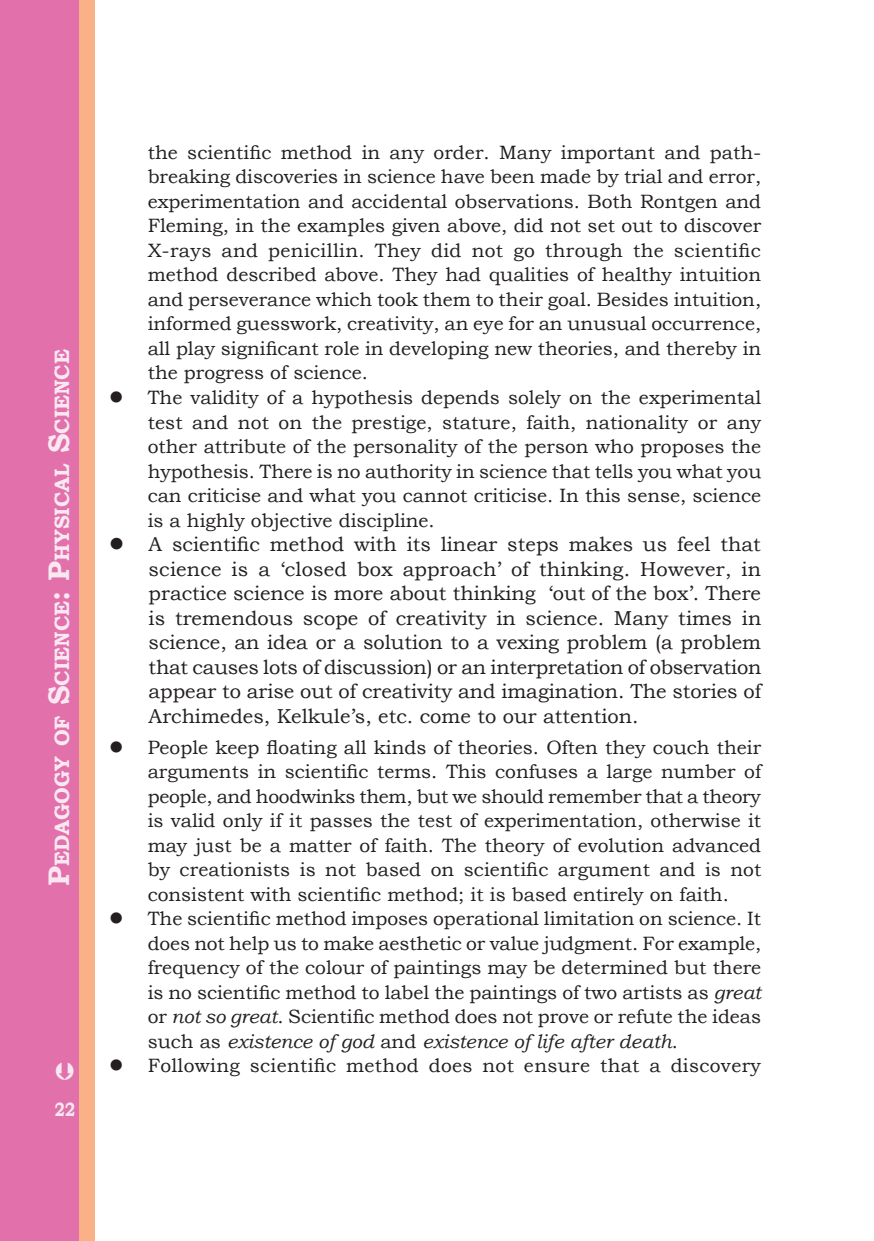
<style>
.page{position:relative;width:874px;height:1241px;background:#fff}
.page>*{position:absolute;margin:0;border:0;box-sizing:border-box;transform-origin:0 0}
.t1{font:700 20.82px "Bookman Old Style";color:#f9e8f1}
.t2{font:20.12px/24.5px "Bookman Old Style";color:#231f20;text-align:justify}
.t3{font:19.25px/24.5px "Bookman Old Style";color:#231f20;text-align:justify}
.t4{font:19.25px "Bookman Old Style";letter-spacing:.02em;color:#231f20}
.t5{font:700 19.25px "Bookman Old Style";color:#f9e8f1;scale:.8 1}
.s1{font-size:29.75px}
.s2{font-style:italic}
</style>
<div class="page">
<div style="left:0;top:0;width:79px;height:1240px;background:#e170ab"></div>
<div style="left:79px;top:0;width:16px;height:1240px;background:#fab186"></div>
<svg style="left:56px;top:1062px;width:18px;height:18px"></svg>
<p class="t1" style="left:47px;top:885px;width:538px;rotate:-90deg"><span class="s1">P</span>edagogy of <span class="s1">S</span>cience<span class="s1">: P</span>hysical <span class="s1">S</span>cience</p>
<p class="t5" style="left:55px;top:1095px;width:27px">22</p>
<p class="t3" style="left:148px;top:140px;width:614px">the scientific method in any order. Many important and path&shy;breaking discoveries in science have been made by trial and error, experimentation and accidental observations. Both Rontgen and Fleming, in the examples given above, did not set out to discover X-rays and penicillin. They did not go through the scientific method described above. They had qualities of healthy intuition and perseverance which took them to their goal. Besides intuition, informed guesswork, creativity, an eye for an unusual occurrence, all play significant role in developing new theories, and thereby in the progress of science.</p>
<p class="t3" style="left:148px;top:385px;width:615px;text-indent:-38px">● The validity of a hypothesis depends solely on the experimental test and not on the prestige, stature, faith, nationality or any other attribute of the personality of the person who proposes the hypothesis. There is no authority in science that tells you what you can criticise and what you cannot criticise. In this sense, science is a highly objective discipline.</p>
<p class="t2" style="left:148px;top:532px;width:614px;text-indent:-39px">● A scientific method with its linear steps makes us feel that science is a ‘closed box approach’ of thinking. However, in practice science is more about thinking ‘out of the box’. There is tremendous scope of creativity in science. Many times in science, an idea or a solution to a vexing problem (a problem that causes lots of discussion) or an interpretation of observation appear to arise out of creativity and imagination. The stories of Archimedes, Kelkule’s, etc. come to our attention.</p>
<p class="t3" style="left:148px;top:734px;width:615px;text-indent:-39px">● People keep floating all kinds of theories. Often they couch their arguments in scientific terms. This confuses a large number of people, and hoodwinks them, but we should remember that a theory is valid only if it passes the test of experimentation, otherwise it may just be a matter of faith. The theory of evolution advanced by creationists is not based on scientific argument and is not consistent with scientific method; it is based entirely on faith.</p>
<p class="t3" style="left:148px;top:906px;width:614px;text-indent:-39px">● The scientific method imposes operational limitation on science. It does not help us to make aesthetic or value judgment. For example, frequency of the colour of paintings may be determined but there is no scientific method to label the paintings of two artists as <span class="s2">great </span>or <span class="s2">not so great</span>. Scientific method does not prove or refute the ideas such as <span class="s2">existence of god</span> and <span class="s2">existence of life after death</span>.</p>
<p class="t4" style="left:109px;top:1052px;width:653px">● Following scientific method does not ensure that a discovery</p>
</div>
